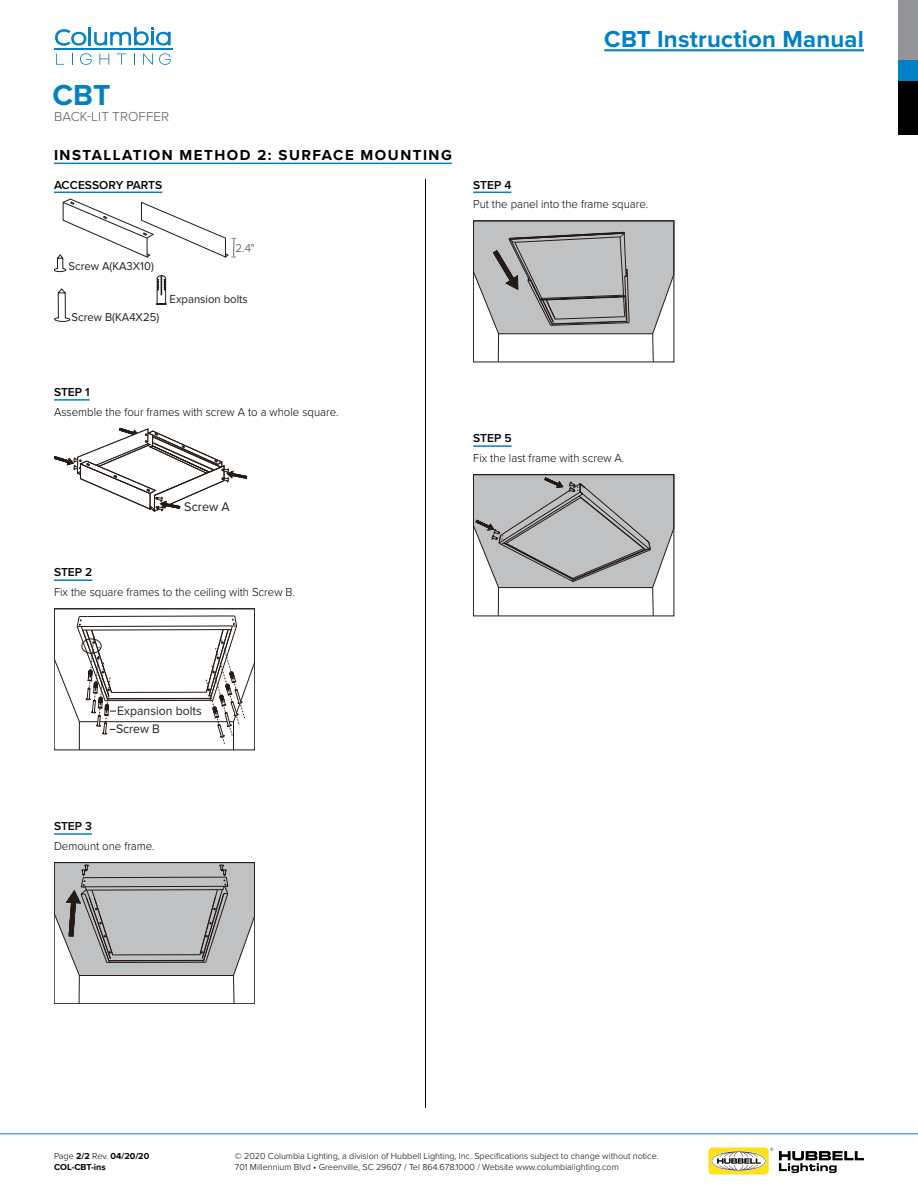
<style>
.page{position:relative;width:918px;height:1188px;background:#fff}
.page>*{position:absolute;margin:0;border:0;box-sizing:border-box;transform-origin:0 0}
.t1{font:700 30px "Proxima Nova";color:#0081c6}
.t2{font:700 24px "Proxima Nova";letter-spacing:.01em;color:#0081c6}
.t3{font:700 15px "Proxima Nova";letter-spacing:.1em;color:#000}
.t4{font:300 13.5px "Proxima Nova";letter-spacing:.01em;color:#58595b}
.t5{font:13.05px "Proxima Nova";color:#231f20;scale:.96 1}
.t6{font:12.75px/18.5px "Proxima Nova";color:#231f20;scale:.96 1}
.t7{font:300 12px "Proxima Nova";color:#000;scale:.95 1}
.t8{font:600 12px "Proxima Nova";color:#000}
.t9{font:11.7px "Proxima Nova";color:#231f20;scale:.96 1}
.t10{font:11.7px "Proxima Nova";color:#6d6e71;scale:.96 1}
.t11{font:300 9px/10.8px "Proxima Nova";color:#000}
.t12{font:700 9px/10.8px "Proxima Nova";color:#000}
.s1{font-weight:300}
</style>
<div class="page">
<hr style="left:0;top:1134px;width:918px;height:1px;background:#0081c6">
<div style="left:898px;top:81px;width:20px;height:54px;background:#000"></div>
<div style="left:898px;top:0;width:20px;height:61px;background:#939598"></div>
<div style="left:898px;top:61px;width:20px;height:20px;background:#0081c6"></div>
<svg style="left:56px;top:53px;width:8px;height:12px"></svg>
<svg style="left:72px;top:53px;width:1px;height:12px"></svg>
<svg style="left:80px;top:53px;width:12px;height:12px"></svg>
<svg style="left:99px;top:53px;width:10px;height:12px"></svg>
<svg style="left:117px;top:53px;width:9px;height:12px"></svg>
<svg style="left:134px;top:53px;width:1px;height:12px"></svg>
<svg style="left:143px;top:53px;width:10px;height:12px"></svg>
<svg style="left:159px;top:53px;width:12px;height:12px"></svg>
<hr style="left:54px;top:49px;width:118px;height:1px;background:#0681c5">
<svg style="left:55px;top:27px;width:116px;height:19px"></svg>
<svg style="left:779px;top:1151px;width:85px;height:22px"></svg>
<div style="left:708px;top:1148px;width:61px;height:26px;background:#ffe01b;border-radius:5px"></div>
<svg style="left:711px;top:1151px;width:55px;height:20px"></svg>
<svg style="left:712px;top:1148px;width:61px;height:22px"></svg>
<hr style="left:604px;top:49px;width:260px;height:2px;background:#0081c6">
<hr style="left:54px;top:192px;width:108px;height:1px;background:#0081c6">
<hr style="left:54px;top:399px;width:36px;height:2px;background:#0081c6">
<hr style="left:54px;top:579px;width:38px;height:2px;background:#0081c6">
<hr style="left:473px;top:192px;width:38px;height:1px;background:#0081c6">
<hr style="left:54px;top:833px;width:38px;height:2px;background:#0081c6">
<hr style="left:473px;top:445px;width:39px;height:2px;background:#0081c6">
<hr style="left:54px;top:163px;width:398px;height:1px;background:#0081c6">
<svg style="left:54px;top:199px;width:182px;height:123px"></svg>
<svg style="left:54px;top:428px;width:193px;height:84px"></svg>
<svg style="left:54px;top:609px;width:201px;height:141px"></svg>
<svg style="left:473px;top:221px;width:201px;height:141px"></svg>
<svg style="left:54px;top:862px;width:201px;height:142px"></svg>
<svg style="left:473px;top:474px;width:201px;height:142px"></svg>
<hr style="left:425px;top:179px;width:1px;height:929px;background:#000">
<h1 class="t1" style="left:52px;top:72px;width:60px">CBT</h1>
<h3 class="t4" style="left:54px;top:107px;width:117px">BACK-LIT TROFFER</h3>
<h3 class="t3" style="left:54px;top:144px;width:399px">INSTALLATION METHOD 2: SURFACE MOUNTING</h3>
<h3 class="t8" style="left:54px;top:176px;width:110px">ACCESSORY PARTS</h3>
<p class="t9" style="left:69px;top:261px;width:90px">Screw A(KA3X10)</p>
<p class="t9" style="left:72px;top:311px;width:93px">Screw B(KA4X25)</p>
<p class="t10" style="left:235px;top:242px;width:22px">2.4"</p>
<p class="t9" style="left:170px;top:294px;width:83px">Expansion bolts</p>
<h2 class="t2" style="left:604px;top:21px;width:261px">CBT Instruction Manual</h2>
<h3 class="t8" style="left:473px;top:176px;width:40px">STEP 4</h3>
<h3 class="t7" style="left:473px;top:195px;width:186px">Put the panel into the frame square.</h3>
<h3 class="t8" style="left:54px;top:383px;width:37px">STEP 1</h3>
<h3 class="t7" style="left:54px;top:403px;width:301px">Assemble the four frames with screw A to a whole square.</h3>
<h3 class="t5" style="left:184px;top:501px;width:49px">Screw A</h3>
<h3 class="t8" style="left:54px;top:564px;width:40px">STEP 2</h3>
<h3 class="t7" style="left:54px;top:583px;width:255px">Fix the square frames to the ceiling with Screw B.</h3>
<h3 class="t8" style="left:473px;top:429px;width:40px">STEP 5</h3>
<h3 class="t7" style="left:473px;top:449px;width:161px">Fix the last frame with screw A.</h3>
<h3 class="t6" style="left:116px;top:702px;width:91px">Expansion bolts<br>Screw B</h3>
<h3 class="t8" style="left:54px;top:817px;width:40px">STEP 3</h3>
<h3 class="t7" style="left:54px;top:837px;width:108px">Demount one frame.</h3>
<p class="t12" style="left:54px;top:1151px;width:97px"><span class="s1">Page</span> 2/2 <span class="s1">Rev.</span> 04/20/20<br>COL-CBT-ins</p>
<p class="t11" style="left:235px;top:1150px;width:425px">© 2020 Columbia Lighting, a division of Hubbell Lighting, Inc. Specifications subject to change without notice.<br>701 Millennium Blvd • Greenville, SC 29607 / Tel 864.678.1000 / Website www.columbialighting.com</p>
</div>
